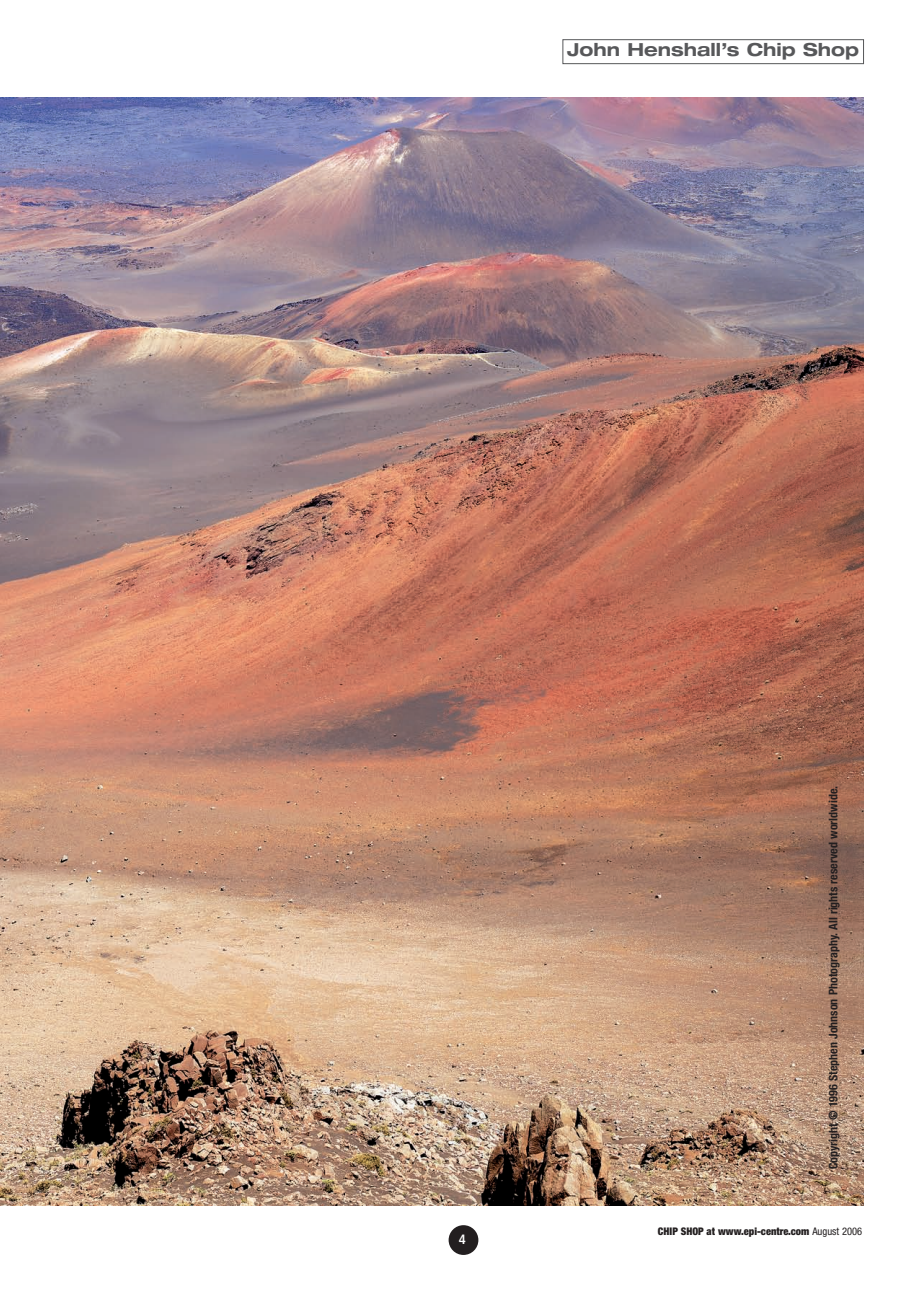
<style>
.page{position:relative;width:919px;height:1289px;background:#fff}
.page>*{position:absolute;margin:0;border:0;box-sizing:border-box;transform-origin:0 0}
.t1{font:700 expanded 18px "Helvetica Neue";color:#57585a}
.t2{font:700 condensed 13.5px "Frutiger";color:#fff}
.t3{font:700 condensed 12px "Helvetica Neue";color:#231f20}
.t4{font:900 condensed 10.5px "Helvetica Neue";color:#231f20}
.s1{font-weight:400}
</style>
<div class="page">
<img style="left:0;top:98px;width:863px;height:1107px">
<div style="left:562px;top:40px;width:301px;height:24px;border:1px solid #57585a"></div>
<div style="left:448px;top:1225px;width:30px;height:29px;background:#231f20;border-radius:50%"></div>
<h1 class="t1" style="left:567px;top:43px;width:293px">John Henshall’s Chip Shop</h1>
<p class="t2" style="left:458px;top:1234px;width:9px">4</p>
<p class="t3" style="left:829px;top:1169px;width:385px;rotate:-90deg">Copyright © 1996 Stephen Johnson Photography. All rights reserved worldwide.</p>
<p class="t4" style="left:658px;top:1226px;width:206px">CHIP SHOP at www.epi-centre.com <span class="s1">August 2006</span></p>
</div>
